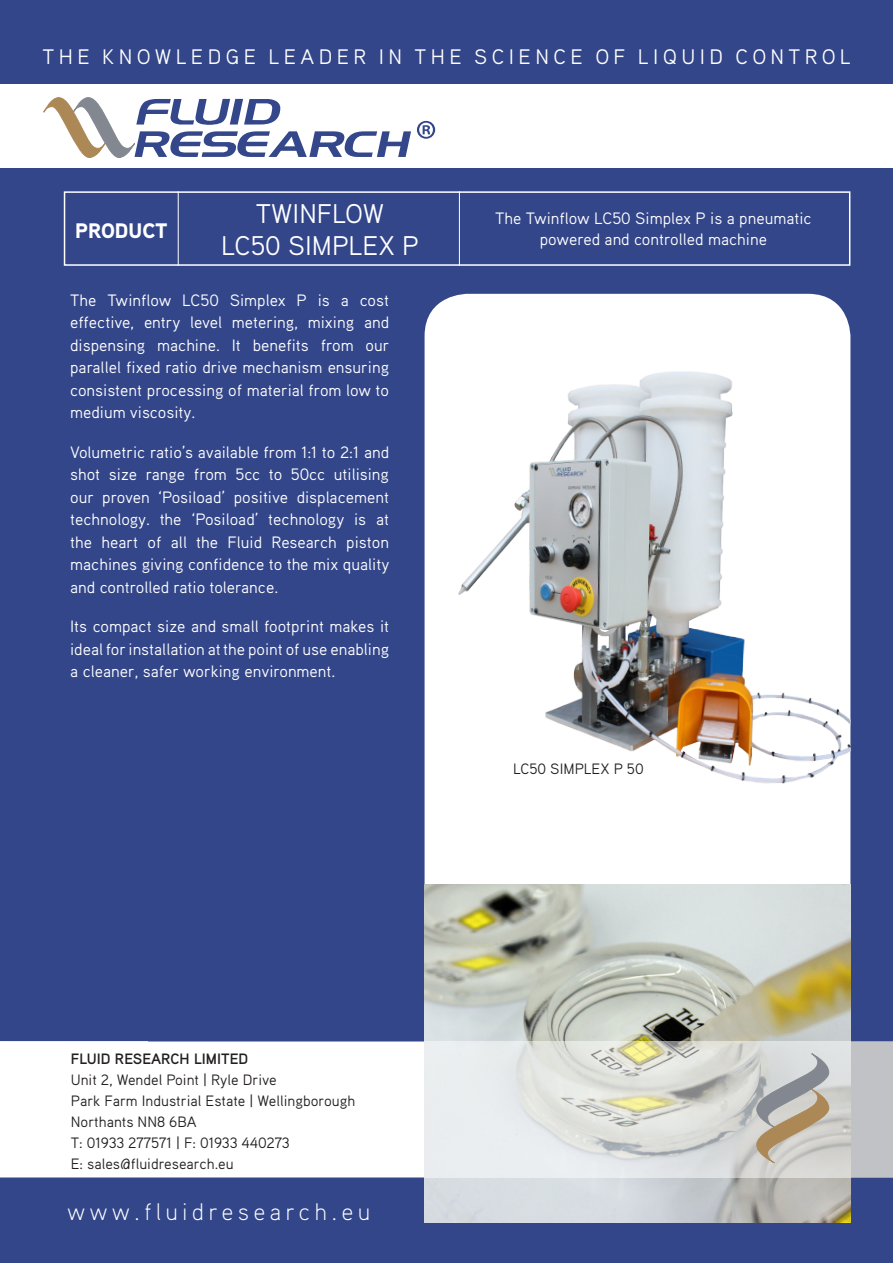
<style>
.page{position:relative;width:893px;height:1263px;background:#fff}
.page>*{position:absolute;margin:0;border:0;box-sizing:border-box;transform-origin:0 0}
.t1{font:27px "Aaux Pro OT";color:#fff}
.t2{font:300 24px "Aaux Pro OT";letter-spacing:.2em;color:#fff}
.t3{font:21px "Aaux Pro OT";letter-spacing:.21em;color:#fff}
.t4{font:900 21px "Aaux Pro OT";color:#fff}
.t5{font:16.5px/22.5px "Aaux Pro OT";color:#fff;text-align:justify}
.t6{font:15px/21px "Aaux Pro OT";color:#231f20}
.t7{font:700 15px "Aaux Pro OT";color:#231f20}
</style>
<div class="page">
<div style="left:0;top:432px;width:148px;height:609px;background:#33468a"></div>
<div style="left:0;top:0;width:893px;height:83px;background:#33468a"></div>
<div style="left:148px;top:168px;width:745px;height:873px;background:#33468a"></div>
<div style="left:0;top:168px;width:824px;height:264px;background:#33468a"></div>
<div style="left:0;top:1178px;width:893px;height:85px;background:#33468a"></div>
<svg style="left:43px;top:97px;width:368px;height:61px"></svg>
<svg style="left:417px;top:121px;width:18px;height:18px"></svg>
<div style="left:64px;top:191px;width:786px;height:75px;border:2px solid #fff"></div>
<hr style="left:178px;top:191px;width:1px;height:75px;background:#fff">
<hr style="left:459px;top:191px;width:1px;height:75px;background:#fff">
<div style="left:425px;top:294px;width:425px;height:724px;background:#fff;border-radius:43px"></div>
<img style="left:425px;top:884px;width:425px;height:338px">
<svg style="left:0;top:1041px;width:893px;height:137px"></svg>
<svg style="left:757px;top:1054px;width:72px;height:109px;background:#bcb7ae"></svg>
<img style="left:458px;top:371px;width:392px;height:413px">
<p class="t3" style="left:43px;top:43px;width:809px">THE KNOWLEDGE LEADER IN THE SCIENCE OF LIQUID CONTROL</p>
<p class="t1" style="left:256px;top:196px;width:130px">TWINFLOW</p>
<p class="t1" style="left:221px;top:229px;width:199px">LC50 SIMPLEX P</p>
<p class="t4" style="left:75px;top:217px;width:94px">PRODUCT</p>
<p class="t5" style="left:495px;top:208px;width:318px;line-height:21px;text-align:center">The Twinflow LC50 Simplex P is a pneumatic powered and controlled machine</p>
<p class="t5" style="left:70px;top:288px;width:321px">The Twinflow LC50 Simplex P is a cost effective, entry level metering, mixing and dispensing machine. It benefits from our parallel fixed ratio drive mechanism ensuring consistent processing of material from low to medium viscosity.</p>
<p class="t5" style="left:70px;top:440px;width:321px">Volumetric ratio’s available from 1:1 to 2:1 and shot size range from 5cc to 50cc utilising our proven ‘Posiload’ positive displacement technology. the ‘Posiload’ technology is at the heart of all the Fluid Research piston machines giving confidence to the mix quality and controlled ratio tolerance.</p>
<p class="t5" style="left:70px;top:615px;width:320px">Its compact size and small footprint makes it ideal for installation at the point of use enabling a cleaner, safer working environment.</p>
<p class="t7" style="left:71px;top:1049px;width:179px">FLUID RESEARCH LIMITED</p>
<p class="t6" style="left:71px;top:1069px;width:286px">Unit 2, Wendel Point | Ryle Drive<br>Park Farm Industrial Estate | Wellingborough<br>Northants NN8 6BA</p>
<p class="t6" style="left:71px;top:1132px;width:220px">T: 01933 277571 | F: 01933 440273<br>E: sales@fluidresearch.eu</p>
<p class="t2" style="left:68px;top:1197px;width:304px">www.fluidresearch.eu</p>
<p class="t6" style="left:513px;top:758px;width:132px">LC50 SIMPLEX P 50</p>
</div>
